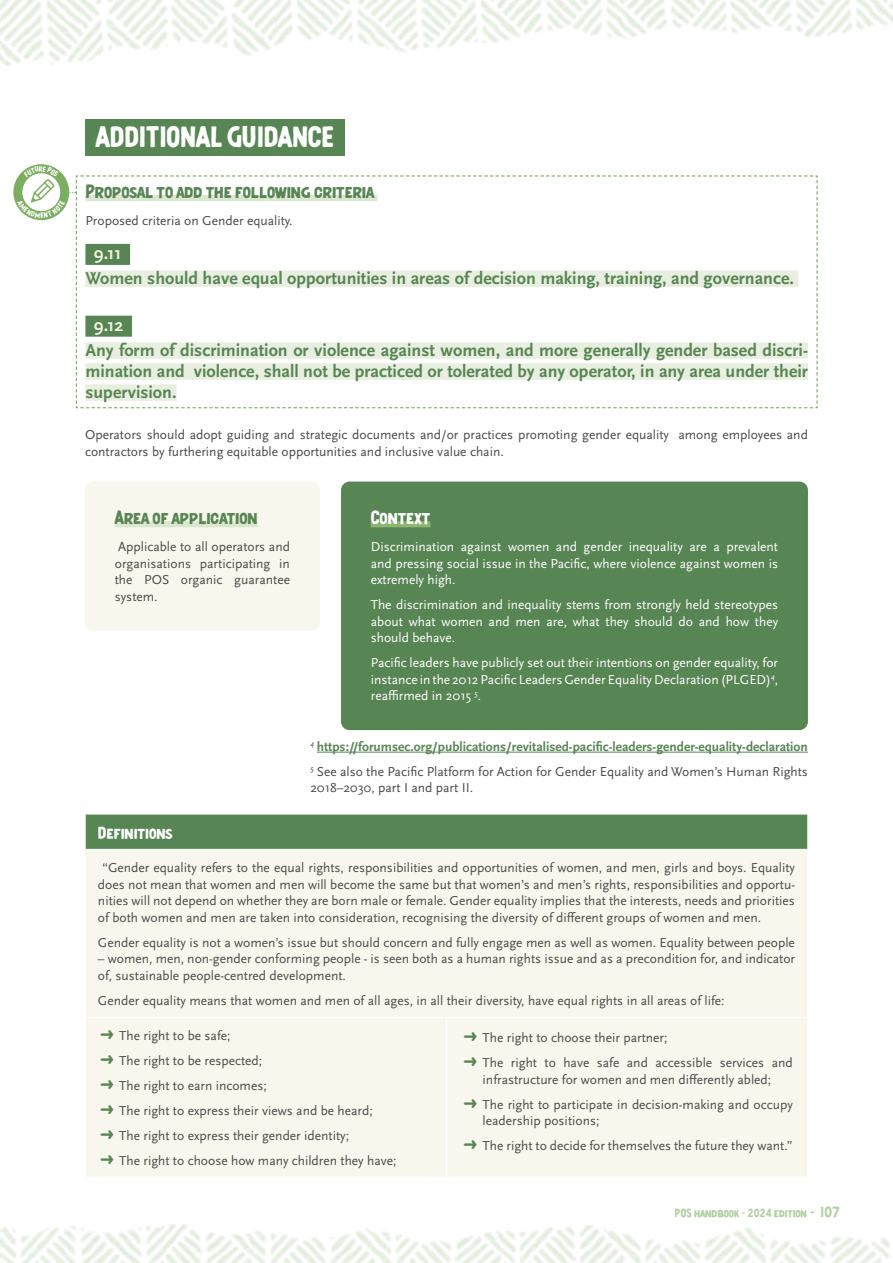
<style>
.page{position:relative;width:893px;height:1263px;background:#fff}
.page>*{position:absolute;margin:0;border:0;box-sizing:border-box;transform-origin:0 0}
.t1{font:25.5px "Hoeflers";color:#fff}
.t2{font:700 18px/21px "Scala Sans Pro";color:#588554;text-align:justify}
.t3{font:700 18px "Scala Sans Pro";color:#f0efdb}
.t4{font:16.5px "Hoeflers";color:#588554}
.t5{font:16.5px "Hoeflers";color:#fff}
.t6{font:15px "Hoeflers";color:#fff}
.t7{font:13.5px/16.5px "Scala Sans Pro";color:#4a4a49}
.t8{font:13.5px/16.5px "Scala Sans Pro";color:#fff;text-align:justify}
.t9{font:700 13.5px/25px "Scala Sans Pro";color:#588554}
.t10{font:10.5px "Hoeflers";color:#7cae61}
.s1{font-weight:400;color:#4a4a49}
.s2{font-family:"Monotype Sorts";font-size:15px;color:#588554}
.s3{font-size:13.5px}
</style>
<div class="page">
<img style="left:0;top:0;width:893px;height:66px">
<img style="left:0;top:1224px;width:890px;height:39px">
<div style="left:341px;top:482px;width:467px;height:248px;background:#588554;border-radius:9px"></div>
<div style="left:371px;top:521px;width:59px;height:6px;background:#8cb671"></div>
<div style="left:85px;top:482px;width:235px;height:149px;background:#f8f7ed;border-radius:9px"></div>
<div style="left:115px;top:521px;width:143px;height:6px;background:#dce7d2"></div>
<div style="left:85px;top:119px;width:260px;height:37px;background:#588554"></div>
<div style="left:85px;top:814px;width:723px;height:35px;background:#588554"></div>
<div style="left:86px;top:850px;width:721px;height:327px;background:#f8f7ed"></div>
<hr style="left:85px;top:814px;width:361px;height:1px;background:#fff">
<hr style="left:85px;top:814px;width:1px;height:35px;background:#fff">
<hr style="left:446px;top:814px;width:362px;height:1px;background:#fff">
<hr style="left:807px;top:814px;width:1px;height:35px;background:#fff">
<hr style="left:85px;top:1017px;width:361px;height:1px;background:#fff">
<hr style="left:446px;top:1017px;width:362px;height:1px;background:#fff">
<hr style="left:446px;top:1017px;width:1px;height:160px;background:#fff">
<div style="left:13px;top:164px;width:56px;height:56px;border:9px solid #7cae61;border-radius:50%"></div>
<hr style="left:317px;top:752px;width:491px;height:1px;background:#588554">
<svg style="left:17px;top:166px;width:801px;height:242px"></svg>
<h1 class="t1" style="left:96px;top:120px;width:240px">ADDITIONAL GUIDANCE</h1>
<p class="t4" style="left:85px;top:180px;width:290px">Proposal to add the following criteria</p>
<p class="t7" style="left:85px;top:212px;width:209px">Proposed criteria on Gender equality.</p>
<h2 class="t3" style="left:94px;top:243px;width:29px">9.11</h2>
<h2 class="t2" style="left:85px;top:268px;width:710px">Women should have equal opportunities in areas of decision making, training, and governance.</h2>
<h2 class="t3" style="left:94px;top:314px;width:31px">9.12</h2>
<h2 class="t2" style="left:85px;top:340px;width:724px">Any form of discrimination or violence against women, and more generally gender based discri&shy;mination and violence, shall not be practiced or tolerated by any operator, in any area under their supervision.</h2>
<p class="t7" style="left:85px;top:427px;width:724px">Operators should adopt guiding and strategic documents and/or practices promoting gender equality among employees and contractors by furthering equitable opportunities and inclusive value chain.</p>
<p class="t4" style="left:115px;top:506px;width:144px">Area of application</p>
<p class="t7" style="left:115px;top:539px;width:177px;text-align:justify">Applicable to all operators and organisations participating in the POS organic guarantee system.</p>
<p class="t5" style="left:371px;top:506px;width:61px">Context</p>
<p class="t8" style="left:371px;top:539px;width:409px">Discrimination against women and gender inequality are a prevalent and pressing social issue in the Pacific, where violence against women is extremely high.</p>
<p class="t8" style="left:371px;top:597px;width:409px">The discrimination and inequality stems from strongly held stereotypes about what women and men are, what they should do and how they should behave.</p>
<p class="t8" style="left:371px;top:655px;width:409px">Pacific leaders have publicly set out their intentions on gender equality, for instance in the 2012 Pacific Leaders Gender Equality Declaration (PLGED)<sup>4</sup>, reaffirmed in 2015 <sup>5</sup>.</p>
<p class="t9" style="left:310px;top:734px;width:499px"><sup>4</sup> https://forumsec.org/publications/revitalised-pacific-leaders-gender-equality-declaration<br><sup>5</sup> <span class="s1">See also the Pacific Platform for Action for Gender Equality and Women’s Human Rights</span></p>
<p class="t7" style="left:311px;top:779px;width:164px">2018–2030, part I and part II.</p>
<p class="t6" style="left:98px;top:822px;width:76px">Definitions</p>
<p class="t7" style="left:98px;top:859px;width:699px;text-align:justify;text-indent:4px">“Gender equality refers to the equal rights, responsibilities and opportunities of women, and men, girls and boys. Equality does not mean that women and men will become the same but that women’s and men’s rights, responsibilities and opportu&shy;nities will not depend on whether they are born male or female. Gender equality implies that the interests, needs and priorities of both women and men are taken into consideration, recognising the diversity of different groups of women and men.</p>
<p class="t7" style="left:98px;top:934px;width:698px">Gender equality is not a women’s issue but should concern and fully engage men as well as women. Equality between people</p>
<p class="t7" style="left:98px;top:950px;width:699px">– women, men, non-gender conforming people - is seen both as a human rights issue and as a precondition for, and indicator of, sustainable people-centred development.</p>
<p class="t7" style="left:98px;top:992px;width:628px">Gender equality means that women and men of all ages, in all their diversity, have equal rights in all areas of life:</p>
<p class="t7" style="left:100px;top:1023px;width:298px;line-height:25px"><span class="s2">«</span> The right to be safe;<br><span class="s2">«</span> The right to be respected;<br><span class="s2">«</span> The right to earn incomes;<br><span class="s2">«</span> The right to express their views and be heard;<br><span class="s2">«</span> The right to express their gender identity;<br><span class="s2">«</span> The right to choose how many children they have;</p>
<p class="t7" style="left:463px;top:1025px;width:331px;line-height:25px"><span class="s2">«</span> The right to choose their partner;<br><span class="s2">«</span> The right to have safe and accessible services and</p>
<p class="t7" style="left:463px;top:1067px;width:331px;line-height:25px;text-align:center">infrastructure for women and men differently abled;<br><span class="s2">«</span> The right to participate in decision-making and occupy</p>
<p class="t7" style="left:463px;top:1108px;width:331px;line-height:25px;text-indent:19px">leadership positions;<br><span class="s2">«</span> The right to decide for themselves the future they want.”</p>
<p class="t10" style="left:675px;top:1206px;width:167px">POS handbook - 2024 edition <span class="s3">- 107</span></p>
</div>
